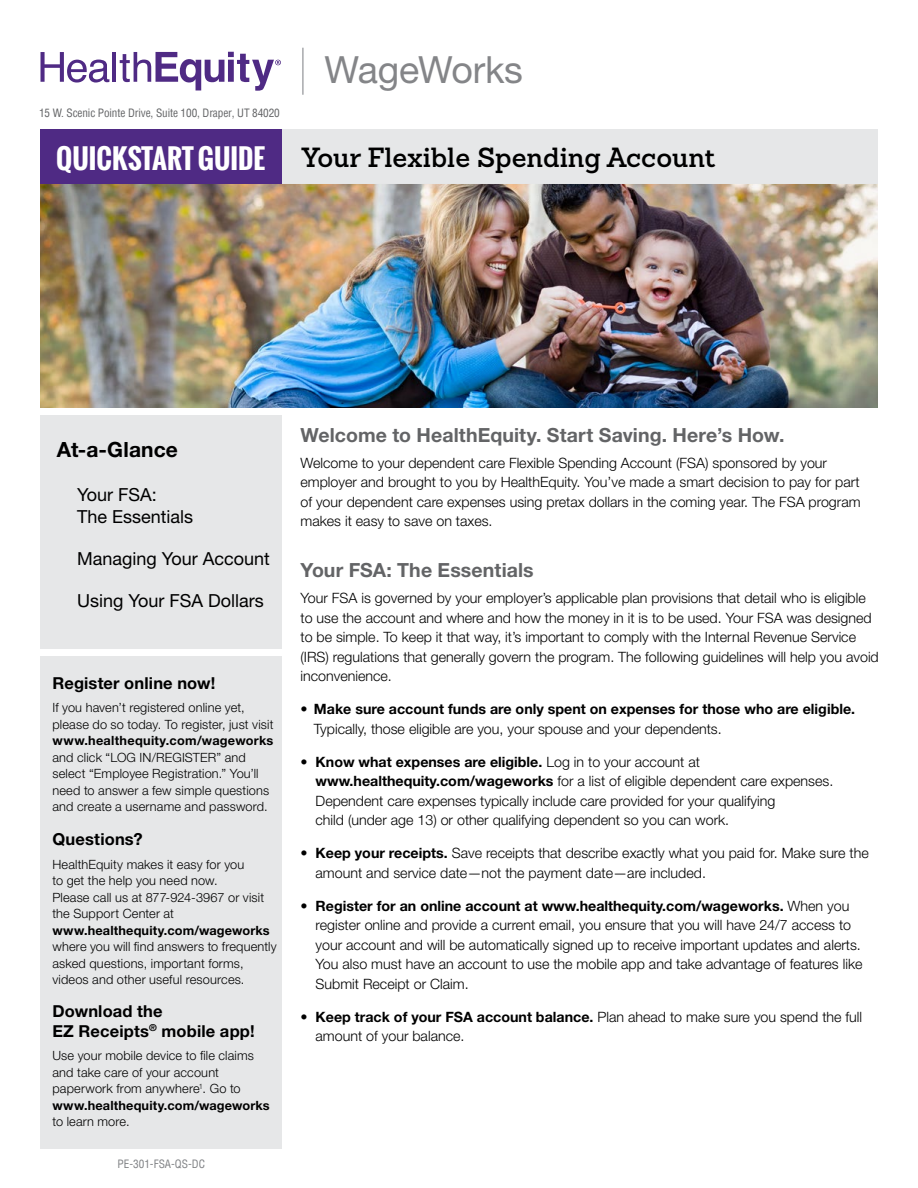
<style>
.page{position:relative;width:918px;height:1188px;background:#fff}
.page>*{position:absolute;margin:0;border:0;box-sizing:border-box;transform-origin:0 0}
.copyright{font:37.5px "Helvetica Neue LT Std";letter-spacing:-.01em;color:#848588}
.QSG_Title{font:600 27px "Sanchez Slab";color:#000}
.t1{font:700 27px "Oswald";color:#fff}
.Blue_Sidebar_Head{font:700 21px "Helvetica Neue LT Std";letter-spacing:.005em;color:#000}
.Section_Header{font:700 19.5px "Helvetica Neue LT Std";letter-spacing:.005em;color:#636466}
.Blue_Sidebar_List{font:18px/21.6px "Helvetica Neue LT Std";color:#000}
.Orange_Sidebar_Subhead{font:700 16.5px/19.5px "Helvetica Neue LT Std";letter-spacing:.01em;color:#000}
.t2{font:300 14.25px/19.5px "Helvetica Neue LT Std";color:#000}
.t3{font:700 14.25px/19.5px "Helvetica Neue LT Std";color:#000}
.Orange_Sidebar_Text{font:300 12.75px/16.5px "Helvetica Neue LT Std";letter-spacing:.01em;color:#000}
.Orange_Sidebar_Text-2{font:700 12.75px "Helvetica Neue LT Std";letter-spacing:.01em;color:#000}
.t4{font:condensed 11.25px "Helvetica";letter-spacing:-.01em;color:#636466}
.SKU{font:condensed 11.25px "Helvetica";color:#808285}
.s1{font-weight:700}
.s2{font-weight:300}
</style>
<div class="page">
<img style="left:40px;top:184px;width:838px;height:224px">
<div style="left:242px;top:130px;width:636px;height:54px;background:#e6e7e8"></div>
<div style="left:40px;top:130px;width:242px;height:54px;background:#4f2a84"></div>
<div style="left:40px;top:656px;width:242px;height:493px;background:#e6e7e8"></div>
<div style="left:40px;top:415px;width:242px;height:234px;background:#e6e7e8"></div>
<svg style="left:40px;top:52px;width:69px;height:31px"></svg>
<hr style="left:113px;top:52px;width:3px;height:30px;background:#4f2a84">
<svg style="left:120px;top:52px;width:161px;height:39px"></svg>
<hr style="left:302px;top:48px;width:2px;height:47px;background:#a7a9ac">
<p class="t4" style="left:39px;top:106px;width:242px">15 W. Scenic Pointe Drive, Suite 100, Draper, UT 84020</p>
<p class="t1" style="left:56px;top:138px;width:210px">QUICKSTART GUIDE</p>
<p class="copyright" style="left:325px;top:47px;width:200px">WageWorks</p>
<p class="QSG_Title" style="left:302px;top:139px;width:415px">Your Flexible Spending Account</p>
<p class="Blue_Sidebar_Head" style="left:57px;top:437px;width:123px">At-a-Glance</p>
<p class="Blue_Sidebar_List" style="left:77px;top:484px;width:118px">Your FSA:<br>The Essentials</p>
<p class="Blue_Sidebar_List" style="left:77px;top:547px;width:194px">Managing Your Account</p>
<p class="Blue_Sidebar_List" style="left:77px;top:589px;width:188px">Using Your FSA Dollars</p>
<p class="Orange_Sidebar_Subhead" style="left:52px;top:673px;width:164px">Register online now!</p>
<p class="Orange_Sidebar_Text" style="left:52px;top:699px;width:223px">If you haven’t registered online yet, please do so today. To register, just visit <span class="s1">www.healthequity.com/wageworks </span>and click “LOG IN/REGISTER” and select “Employee Registration.” You’ll need to answer a few simple questions and create a username and password.</p>
<p class="Orange_Sidebar_Subhead" style="left:52px;top:829px;width:92px">Questions?</p>
<p class="Orange_Sidebar_Text" style="left:52px;top:856px;width:193px">HealthEquity makes it easy for you</p>
<p class="Orange_Sidebar_Text" style="left:52px;top:872px;width:167px">to get the help you need now.</p>
<p class="Orange_Sidebar_Text" style="left:52px;top:889px;width:213px">Please call us at 877-924-3967 or visit the Support Center at</p>
<p class="Orange_Sidebar_Text-2" style="left:52px;top:922px;width:219px">www.healthequity.com/wageworks</p>
<p class="Orange_Sidebar_Text" style="left:52px;top:938px;width:226px">where you will find answers to frequently asked questions, important forms, videos and other useful resources.</p>
<p class="Orange_Sidebar_Subhead" style="left:52px;top:1001px;width:204px">Download the<br>EZ Receipts<sup>®</sup> mobile app!</p>
<p class="Orange_Sidebar_Text" style="left:52px;top:1047px;width:219px">Use your mobile device to file claims and take care of your account paperwork from anywhere<sup>1</sup>. Go to <span class="s1">www.healthequity.com/wageworks </span>to learn more.</p>
<p class="SKU" style="left:117px;top:1157px;width:89px">PE-301-FSA-QS-DC</p>
<p class="Section_Header" style="left:300px;top:423px;width:486px">Welcome to HealthEquity. Start Saving. Here’s How.</p>
<p class="t2" style="left:300px;top:453px;width:562px">Welcome to your dependent care Flexible Spending Account (FSA) sponsored by your employer and brought to you by HealthEquity. You’ve made a smart decision to pay for part of your dependent care expenses using pretax dollars in the coming year. The FSA program makes it easy to save on taxes.</p>
<p class="Section_Header" style="left:300px;top:558px;width:235px">Your FSA: The Essentials</p>
<p class="t2" style="left:300px;top:588px;width:580px">Your FSA is governed by your employer’s applicable plan provisions that detail who is eligible to use the account and where and how the money in it is to be used. Your FSA was designed to be simple. To keep it that way, it’s important to comply with the Internal Revenue Service (IRS) regulations that generally govern the program. The following guidelines will help you avoid inconvenience.</p>
<p class="t3" style="left:314px;top:699px;width:543px;text-indent:-14px">• Make sure account funds are only spent on expenses for those who are eligible.<br><span class="s2">Typically, those eligible are you, your spouse and your dependents.</span></p>
<p class="t2" style="left:316px;top:751px;width:519px;text-indent:-15px">• <span class="s1">Know what expenses are eligible.</span> Log in to your account at <span class="s1">www.healthequity.com/wageworks</span> for a list of eligible dependent care expenses.<br>Dependent care expenses typically include care provided for your qualifying<br>child (under age 13) or other qualifying dependent so you can work.</p>
<p class="t2" style="left:316px;top:843px;width:555px;text-indent:-15px">• <span class="s1">Keep your receipts.</span> Save receipts that describe exactly what you paid for. Make sure the amount and service date—not the payment date—are included.</p>
<p class="t2" style="left:316px;top:895px;width:548px;text-indent:-15px">• <span class="s1">Register for an online account at www.healthequity.com/wageworks.</span> When you register online and provide a current email, you ensure that you will have 24/7 access to your account and will be automatically signed up to receive important updates and alerts.<br>You also must have an account to use the mobile app and take advantage of features like Submit Receipt or Claim.</p>
<p class="t2" style="left:316px;top:1006px;width:548px;text-indent:-15px">• <span class="s1">Keep track of your FSA account balance.</span> Plan ahead to make sure you spend the full amount of your balance.</p>
</div>
